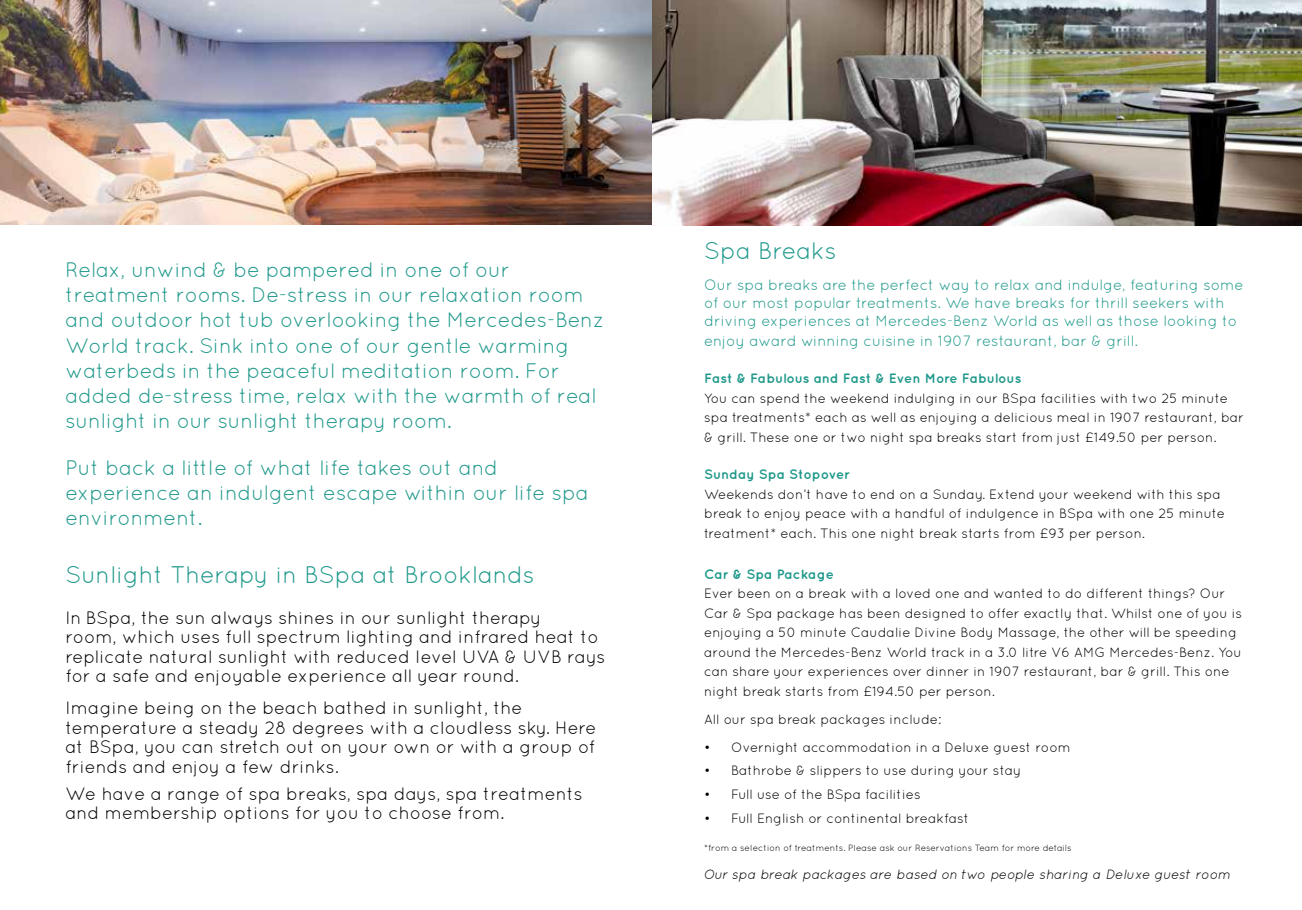
<style>
.page{position:relative;width:1302px;height:910px;background:#fff}
.page>*{position:absolute;margin:0;border:0;box-sizing:border-box;transform-origin:0 0}
.t1{font:24px "Quicksand";color:#1e988a}
.t2{font:24px "Quicksand";color:#1d988a}
.t3{font:21px/25.2px "Quicksand";letter-spacing:-.01em;color:#1e988a}
.t4{font:18px/19.5px "Quicksand";color:#000}
.t5{font:15px/18px "Quicksand";color:#1d988a}
.t6{font:13.5px/19.5px "Quicksand";color:#000}
.t7{font:700 13.5px "Quicksand";color:#1d988a}
.t8{font:italic 13.5px "Quicksand";color:#000}
.t9{font:9px "Quicksand";color:#000}
</style>
<div class="page">
<img style="left:0;top:0;width:1301px;height:225px">
<p class="t3" style="left:65px;top:257px;width:540px">Relax, unwind &amp; be pampered in one of our treatment rooms. De-stress in our relaxation room and outdoor hot tub overlooking the Mercedes-Benz World track. Sink into one of our gentle warming waterbeds in the peaceful meditation room. For added de-stress time, relax with the warmth of real sunlight in our sunlight therapy room.</p>
<h2 class="t3" style="left:65px;top:454px;width:525px">Put back a little of what life takes out and experience an indulgent escape within our life spa environment.</h2>
<h1 class="t1" style="left:65px;top:561px;width:470px">Sunlight Therapy in BSpa at Brooklands</h1>
<h3 class="t4" style="left:65px;top:607px;width:541px">In BSpa, the sun always shines in our sunlight therapy<br>room, which uses full spectrum lighting and infrared heat to replicate natural sunlight with reduced level UVA &amp; UVB rays for a safe and enjoyable experience all year round.</h3>
<h3 class="t4" style="left:65px;top:698px;width:532px">Imagine being on the beach bathed in sunlight, the temperature a steady 28 degrees with a cloudless sky. Here at BSpa, you can stretch out on your own or with a group of friends and enjoy a few drinks.</h3>
<h3 class="t4" style="left:65px;top:783px;width:519px">We have a range of spa breaks, spa days, spa treatments and membership options for you to choose from.</h3>
<h1 class="t2" style="left:704px;top:237px;width:134px">Spa Breaks</h1>
<p class="t5" style="left:704px;top:276px;width:541px">Our spa breaks are the perfect way to relax and indulge, featuring some of our most popular treatments. We have breaks for thrill seekers with driving experiences at Mercedes-Benz World as well as those looking to</p>
<p class="t5" style="left:704px;top:331px;width:435px">enjoy award winning cuisine in 1907 restaurant, bar &amp; grill.</p>
<p class="t7" style="left:704px;top:370px;width:318px">Fast &amp; Fabulous and Fast &amp; Even More Fabulous</p>
<p class="t6" style="left:704px;top:388px;width:541px">You can spend the weekend indulging in our BSpa facilities with two 25 minute spa treatments* each as well as enjoying a delicious meal in 1907 restaurant, bar &amp; grill. These one or two night spa breaks start from just £149.50 per person.</p>
<p class="t7" style="left:704px;top:466px;width:147px">Sunday Spa Stopover</p>
<p class="t6" style="left:704px;top:484px;width:522px">Weekends don’t have to end on a Sunday. Extend your weekend with this spa break to enjoy peace with a handful of indulgence in BSpa with one 25 minute treatment* each. This one night break starts from £93 per person.</p>
<p class="t7" style="left:704px;top:566px;width:131px">Car &amp; Spa Package</p>
<p class="t6" style="left:704px;top:583px;width:539px">Ever been on a break with a loved one and wanted to do different things? Our Car &amp; Spa package has been designed to offer exactly that. Whilst one of you is enjoying a 50 minute Caudalie Divine Body Massage, the other will be speeding around the Mercedes-Benz World track in a 3.0 litre V6 AMG Mercedes-Benz. You can share your experiences over dinner in 1907 restaurant, bar &amp; grill. This one night break starts from £194.50 per person.</p>
<p class="t6" style="left:704px;top:709px;width:238px">All our spa break packages include:</p>
<p class="t6" style="left:704px;top:737px;width:368px">• Overnight accommodation in a Deluxe guest room</p>
<p class="t6" style="left:704px;top:761px;width:319px">• Bathrobe &amp; slippers to use during your stay</p>
<p class="t6" style="left:704px;top:784px;width:218px">• Full use of the BSpa facilities</p>
<p class="t6" style="left:704px;top:808px;width:266px">• Full English or continental breakfast</p>
<p class="t9" style="left:704px;top:843px;width:369px">*from a selection of treatments. Please ask our Reservations Team for more details</p>
<p class="t8" style="left:704px;top:866px;width:527px">Our spa break packages are based on two people sharing a Deluxe guest room</p>
</div>
